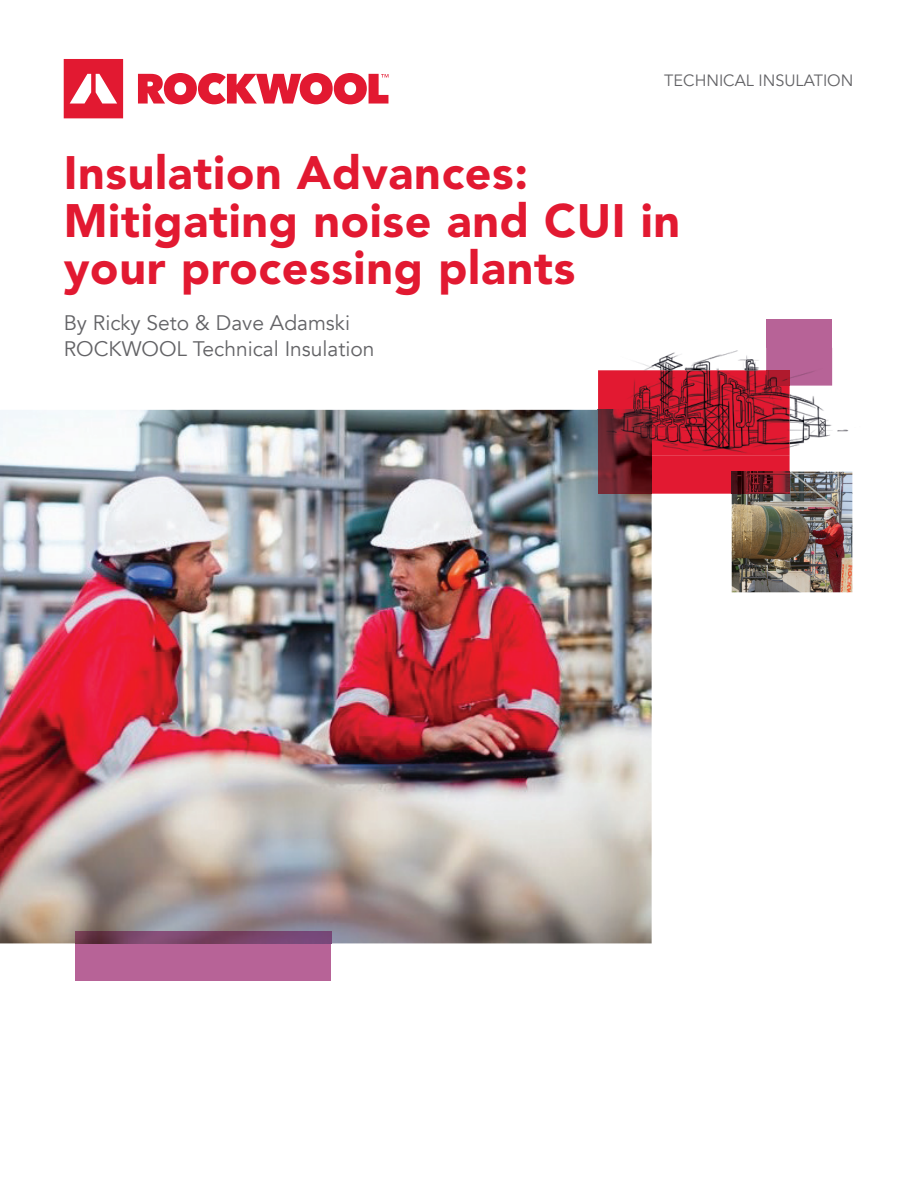
<style>
.page{position:relative;width:918px;height:1188px;background:#fff}
.page>*{position:absolute;margin:0;border:0;box-sizing:border-box;transform-origin:0 0}
.t1{font:900 46.5px/48px "Avenir LT Std";letter-spacing:.015em;color:#e21931}
.t2{font:21px/25.5px "Avenir";color:#636366}
.t3{font:16.2px "Avenir LT Std";color:#636366}
</style>
<div class="page">
<img style="left:0;top:410px;width:652px;height:533px">
<div style="left:76px;top:943px;width:255px;height:38px;background:#b76397"></div>
<img style="left:76px;top:931px;width:255px;height:12px">
<div style="left:766px;top:320px;width:66px;height:28px;background:#b76397"></div>
<img style="left:732px;top:472px;width:120px;height:120px">
<div style="left:652px;top:456px;width:138px;height:38px;background:#e21931"></div>
<img style="left:598px;top:456px;width:54px;height:38px">
<img style="left:732px;top:472px;width:58px;height:22px">
<img style="left:637px;top:348px;width:212px;height:100px">
<div style="left:766px;top:348px;width:66px;height:38px;background:#b76397"></div>
<img style="left:598px;top:370px;width:192px;height:86px">
<img style="left:766px;top:370px;width:24px;height:16px">
<svg style="left:64px;top:59px;width:59px;height:59px"></svg>
<svg style="left:138px;top:73px;width:250px;height:31px"></svg>
<p class="t3" style="left:664px;top:71px;width:191px">TECHNICAL INSULATION</p>
<p class="t1" style="left:64px;top:148px;width:618px">Insulation Advances:<br>Mitigating noise and CUI in your processing plants</p>
<p class="t2" style="left:64px;top:311px;width:312px">By Ricky Seto &amp; Dave Adamski<br>ROCKWOOL Technical Insulation</p>
</div>
